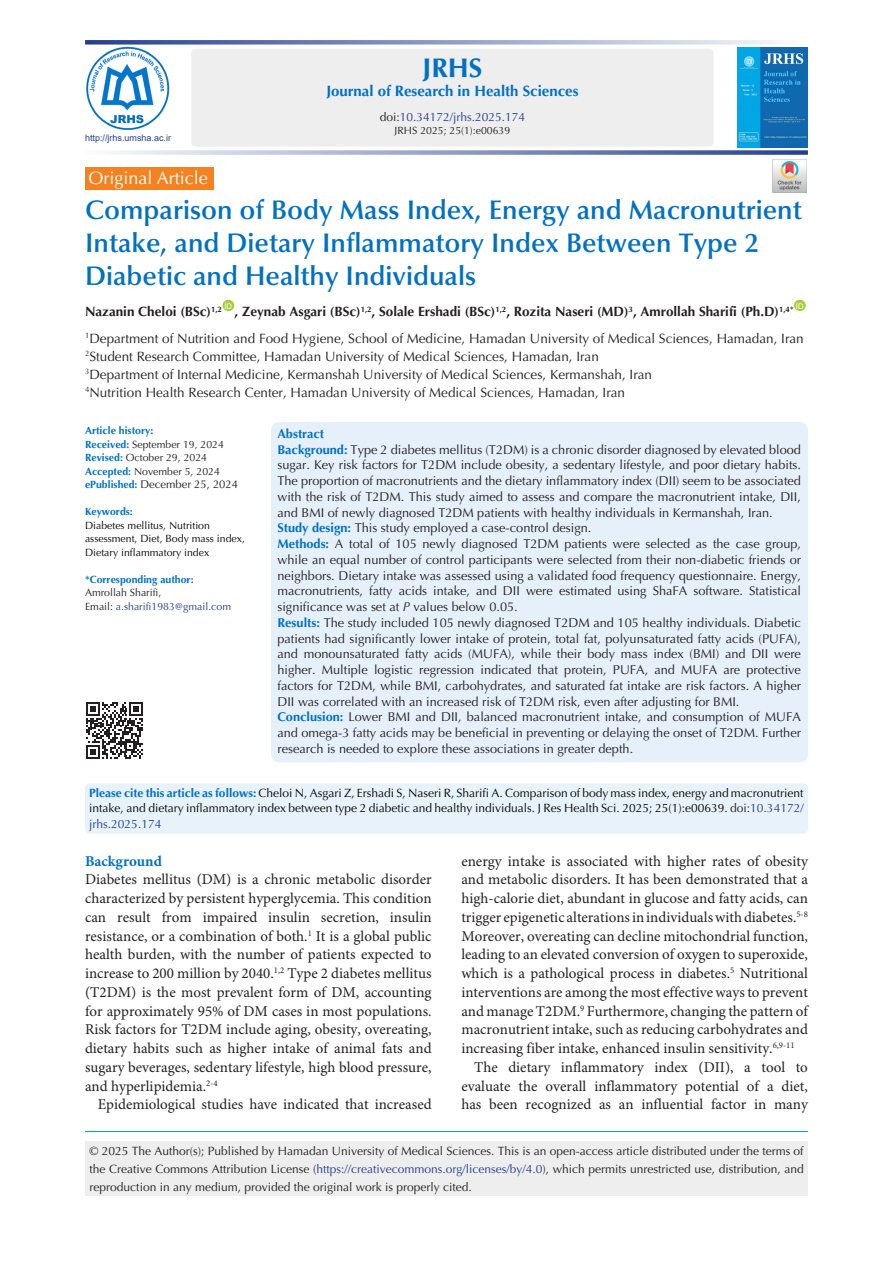
<style>
.page{position:relative;width:893px;height:1263px;background:#fff}
.page>*{position:absolute;margin:0;border:0;box-sizing:border-box;transform-origin:0 0}
.t1{font:600 27px/33px "Optima LT Std";color:#0070c0}
.t2{font:700 27px "Optima LT Std";color:#0070c0}
.t3{font:18px "Optima LT Std";color:#fff}
.t4{font:15px/18.8px "Minion Pro";color:#231f20;text-align:justify}
.t5{font:700 15px "Optima LT Std";color:#0070c0}
.heading_1{font:700 15px "Minion Pro";color:#0070c0}
.t6{font:13.5px "Optima LT Std";color:#231f20}
.t7{font:700 13.5px "Optima LT Std";color:#231f20}
.t8{font:12.75px/15.8px "Optima LT Std";color:#231f20;text-align:justify}
.t9{font:700 12.75px "Optima LT Std";color:#0070c0}
.t10{font:12px/18px "Optima LT Std";color:#221e1f;text-align:justify}
.t11{font:12px/15.8px "Optima LT Std";color:#040503;text-align:justify}
.t12{font:12px "Optima LT Std";color:#253f8e}
.t13{font:11.25px "Optima LT Std";color:#231f20}
.t14{font:10.5px "Optima LT Std";color:#231f20}
.t15{font:10.5px/13.5px "Optima LT Std";color:#040503}
.t16{font:700 10.5px "Optima LT Std";color:#0070c0}
.t17{font:10.5px "Optima LT Std";color:#253f8e}
.Body_Text{font:9px "Arial";color:#253f8e}
.t18{font:7.8px "Arial";color:#fff}
.s1{color:#231f20}
.s2{font-weight:700;color:#0070c0}
.s3{font-weight:700;font-size:10.5px;color:#0070c0}
.s4{font-style:italic}
.s5{color:#253f8e}
</style>
<div class="page">
<hr style="left:85px;top:1131px;width:723px;height:1px;background:#0099e5">
<div style="left:191px;top:49px;width:522px;height:98px;background:#eee;border-radius:4px"></div>
<div style="left:85px;top:1141px;width:723px;height:55px;background:#eee"></div>
<div style="left:222px;top:300px;width:12px;height:11px;background:#a6ce39;border-radius:50%"></div>
<div style="left:794px;top:300px;width:12px;height:11px;background:#a6ce39;border-radius:50%"></div>
<div style="left:85px;top:167px;width:129px;height:23px;background:#f58220"></div>
<img style="left:773px;top:159px;width:34px;height:34px">
<img style="left:738px;top:47px;width:70px;height:100px">
<img style="left:86px;top:47px;width:84px;height:83px">
<svg style="left:112px;top:150px;width:696px;height:5px;background:#98a4c9"></svg>
<svg style="left:85px;top:40px;width:697px;height:5px;background:#97a4c9"></svg>
<svg style="left:86px;top:702px;width:57px;height:57px"></svg>
<div style="left:85px;top:783px;width:723px;height:50px;background:#e8f2fa;border-radius:4px"></div>
<div style="left:271px;top:422px;width:537px;height:340px;background:#e6f0fa;border-radius:8px"></div>
<p class="Body_Text" style="left:85px;top:132px;width:88px">http://jrhs.umsha.ac.ir</p>
<p class="t3" style="left:88px;top:167px;width:121px">Original Article</p>
<p class="t2" style="left:422px;top:52px;width:61px">JRHS</p>
<p class="t5" style="left:326px;top:83px;width:254px">Journal of Research in Health Sciences</p>
<p class="t12" style="left:380px;top:110px;width:147px"><span class="s1">doi:</span>10.34172/jrhs.2025.174</p>
<p class="t14" style="left:395px;top:124px;width:117px">JRHS 2025; 25(1):e00639</p>
<p class="t1" style="left:85px;top:194px;width:718px">Comparison of Body Mass Index, Energy and Macronutrient<br>Intake, and Dietary Inflammatory Index Between Type 2<br>Diabetic and Healthy Individuals</p>
<p class="t7" style="left:85px;top:304px;width:138px">Nazanin Cheloi (BSc)<sup>1,2</sup></p>
<p class="t18" style="left:796px;top:300px;width:9px">ID</p>
<p class="t6" style="left:85px;top:330px;width:720px"><sup>1</sup>Department of Nutrition and Food Hygiene, School of Medicine, Hamadan University of Medical Sciences, Hamadan, Iran</p>
<p class="t6" style="left:85px;top:348px;width:515px"><sup>2</sup>Student Research Committee, Hamadan University of Medical Sciences, Hamadan, Iran</p>
<p class="t6" style="left:85px;top:366px;width:569px"><sup>3</sup>Department of Internal Medicine, Kermanshah University of Medical Sciences, Kermanshah, Iran</p>
<p class="t6" style="left:85px;top:384px;width:542px"><sup>4</sup>Nutrition Health Research Center, Hamadan University of Medical Sciences, Hamadan, Iran</p>
<p class="t18" style="left:224px;top:300px;width:9px">ID</p>
<p class="t7" style="left:235px;top:304px;width:560px">, Zeynab Asgari (BSc)<sup>1,2</sup>, Solale Ershadi (BSc)<sup>1,2</sup>, Rozita Naseri (MD)<sup>3</sup>, Amrollah Sharifi (Ph.D)<sup>1,4*</sup></p>
<p class="t16" style="left:85px;top:424px;width:70px">Article history:</p>
<p class="t14" style="left:85px;top:438px;width:140px"><span class="s2">Received:</span> September 19, 2024</p>
<p class="t14" style="left:85px;top:451px;width:123px"><span class="s2">Revised:</span> October 29, 2024</p>
<p class="t14" style="left:85px;top:465px;width:136px"><span class="s2">Accepted:</span> November 5, 2024</p>
<p class="t13" style="left:85px;top:478px;width:154px"><span class="s3">ePublished:</span> December 25, 2024</p>
<p class="t16" style="left:85px;top:505px;width:49px">Keywords:</p>
<p class="t15" style="left:85px;top:518px;width:161px">Diabetes mellitus, Nutrition assessment, Diet, Body mass index,<br>Dietary inflammatory index</p>
<p class="t16" style="left:85px;top:573px;width:110px">*Corresponding author:</p>
<p class="t14" style="left:85px;top:586px;width:78px">Amrollah Sharifi,</p>
<p class="t17" style="left:85px;top:600px;width:148px"><span class="s1">Email:</span> a.sharifi1983@gmail.com</p>
<p class="t9" style="left:277px;top:426px;width:48px">Abstract</p>
<p class="t8" style="left:277px;top:441px;width:525px"><span class="s2">Background:</span> Type 2 diabetes mellitus (T2DM) is a chronic disorder diagnosed by elevated blood sugar. Key risk factors for T2DM include obesity, a sedentary lifestyle, and poor dietary habits.<br>The proportion of macronutrients and the dietary inflammatory index (DII) seem to be associated with the risk of T2DM. This study aimed to assess and compare the macronutrient intake, DII, and BMI of newly diagnosed T2DM patients with healthy individuals in Kermanshah, Iran.</p>
<p class="t8" style="left:277px;top:520px;width:315px"><span class="s2">Study design:</span> This study employed a case-control design.</p>
<p class="t8" style="left:277px;top:536px;width:525px"><span class="s2">Methods:</span> A total of 105 newly diagnosed T2DM patients were selected as the case group, while an equal number of control participants were selected from their non-diabetic friends or neighbors. Dietary intake was assessed using a validated food frequency questionnaire. Energy, macronutrients, fatty acids intake, and DII were estimated using ShaFA software. Statistical significance was set at <span class="s4">P</span> values below 0.05.</p>
<p class="t8" style="left:277px;top:615px;width:525px"><span class="s2">Results:</span> The study included 105 newly diagnosed T2DM and 105 healthy individuals. Diabetic patients had significantly lower intake of protein, total fat, polyunsaturated fatty acids (PUFA), and monounsaturated fatty acids (MUFA), while their body mass index (BMI) and DII were higher. Multiple logistic regression indicated that protein, PUFA, and MUFA are protective factors for T2DM, while BMI, carbohydrates, and saturated fat intake are risk factors. A higher DII was correlated with an increased risk of T2DM risk, even after adjusting for BMI.</p>
<p class="t8" style="left:277px;top:709px;width:525px"><span class="s2">Conclusion:</span> Lower BMI and DII, balanced macronutrient intake, and consumption of MUFA and omega-3 fatty acids may be beneficial in preventing or delaying the onset of T2DM. Further research is needed to explore these associations in greater depth.</p>
<p class="t11" style="left:89px;top:785px;width:716px"><span class="s2">Please cite this article as follows:</span> Cheloi N, Asgari Z, Ershadi S, Naseri R, Sharifi A. Comparison of body mass index, energy and macronutrient intake, and dietary inflammatory index between type 2 diabetic and healthy individuals. J Res Health Sci. 2025; 25(1):e00639. <span class="s1">doi:</span><span class="s5">10.34172/ jrhs.2025.174</span></p>
<p class="heading_1" style="left:85px;top:850px;width:78px">Background</p>
<p class="t4" style="left:85px;top:871px;width:348px">Diabetes mellitus (DM) is a chronic metabolic disorder characterized by persistent hyperglycemia. This condition can result from impaired insulin secretion, insulin resistance, or a combination of both.<sup>1</sup> It is a global public health burden, with the number of patients expected to increase to 200 million by 2040.<sup>1,2</sup> Type 2 diabetes mellitus (T2DM) is the most prevalent form of DM, accounting for approximately 95% of DM cases in most populations.<br>Risk factors for T2DM include aging, obesity, overeating, dietary habits such as higher intake of animal fats and sugary beverages, sedentary lifestyle, high blood pressure, and hyperlipidemia.<sup>2-4</sup></p>
<p class="t4" style="left:98px;top:1096px;width:335px">Epidemiological studies have indicated that increased</p>
<p class="t4" style="left:461px;top:852px;width:348px">energy intake is associated with higher rates of obesity and metabolic disorders. It has been demonstrated that a high-calorie diet, abundant in glucose and fatty acids, can trigger epigenetic alterations in individuals with diabetes.<sup>5-8<br></sup>Moreover, overeating can decline mitochondrial function, leading to an elevated conversion of oxygen to superoxide, which is a pathological process in diabetes.<sup>5</sup> Nutritional interventions are among the most effective ways to prevent and manage T2DM.<sup>9</sup> Furthermore, changing the pattern of macronutrient intake, such as reducing carbohydrates and increasing fiber intake, enhanced insulin sensitivity.<sup>6,9-11</sup></p>
<p class="t4" style="left:461px;top:1058px;width:348px;text-indent:13px">The dietary inflammatory index (DII), a tool to evaluate the overall inflammatory potential of a diet, has been recognized as an influential factor in many</p>
<p class="t10" style="left:90px;top:1142px;width:715px"><span class="s1">© 2025 The Author(s); Published by Hamadan University of Medical Sciences.</span> This is an open-access article distributed under the terms of the Creative Commons Attribution License (<span class="s5">https://creativecommons.org/licenses/by/4.0</span>), which permits unrestricted use, distribution, and reproduction in any medium, provided the original work is properly cited.</p>
</div>
